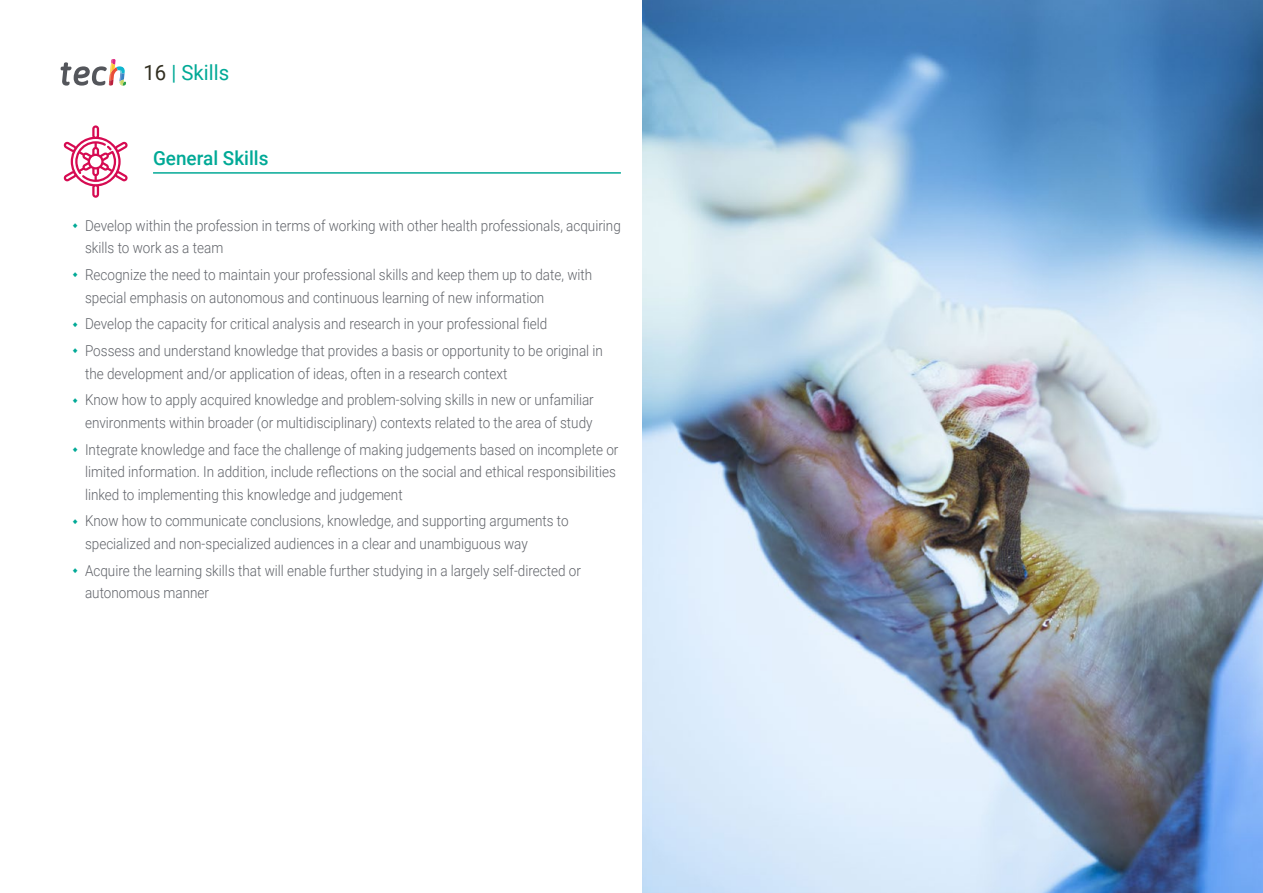
<style>
.page{position:relative;width:1263px;height:893px;background:#fff}
.page>*{position:absolute;margin:0;border:0;box-sizing:border-box;transform-origin:0 0}
.t1{font:21px "Roboto";color:#00a996}
.t2{font:500 19.5px "Roboto";color:#00a996}
.t3{font:300 15px/22.5px "Roboto";color:#61646a;scale:.9 1}
.s1{color:#312e20}
</style>
<div class="page">
<hr style="left:153px;top:173px;width:468px;height:1px;background:#00a996">
<svg style="left:63px;top:125px;width:65px;height:73px"></svg>
<svg style="left:61px;top:59px;width:65px;height:27px"></svg>
<img style="left:642px;top:0;width:621px;height:893px">
<h1 class="t1" style="left:144px;top:57px;width:87px"><span class="s1">16</span> | Skills</h1>
<h2 class="t2" style="left:153px;top:144px;width:117px">General Skills</h2>
<p class="t3" style="left:85px;top:214px;width:597px">Develop within the profession in terms of working with other health professionals, acquiring skills to work as a team</p>
<p class="t3" style="left:85px;top:263px;width:565px">Recognize the need to maintain your professional skills and keep them up to date, with special emphasis on autonomous and continuous learning of new information</p>
<p class="t3" style="left:85px;top:310px;width:577px;line-height:26.7px">Develop the capacity for critical analysis and research in your professional field<br>Possess and understand knowledge that provides a basis or opportunity to be original in</p>
<p class="t3" style="left:85px;top:359px;width:567px;line-height:26.7px">the development and/or application of ideas, often in a research context<br>Know how to apply acquired knowledge and problem-solving skills in new or unfamiliar</p>
<p class="t3" style="left:85px;top:408px;width:594px;line-height:26.7px">environments within broader (or multidisciplinary) contexts related to the area of study<br>Integrate knowledge and face the challenge of making judgements based on incomplete or</p>
<p class="t3" style="left:85px;top:460px;width:591px">limited information. In addition, include reflections on the social and ethical responsibilities linked to implementing this knowledge and judgement</p>
<p class="t3" style="left:85px;top:509px;width:539px">Know how to communicate conclusions, knowledge, and supporting arguments to specialized and non-specialized audiences in a clear and unambiguous way</p>
<p class="t3" style="left:85px;top:558px;width:553px">Acquire the learning skills that will enable further studying in a largely self-directed or autonomous manner</p>
</div>
